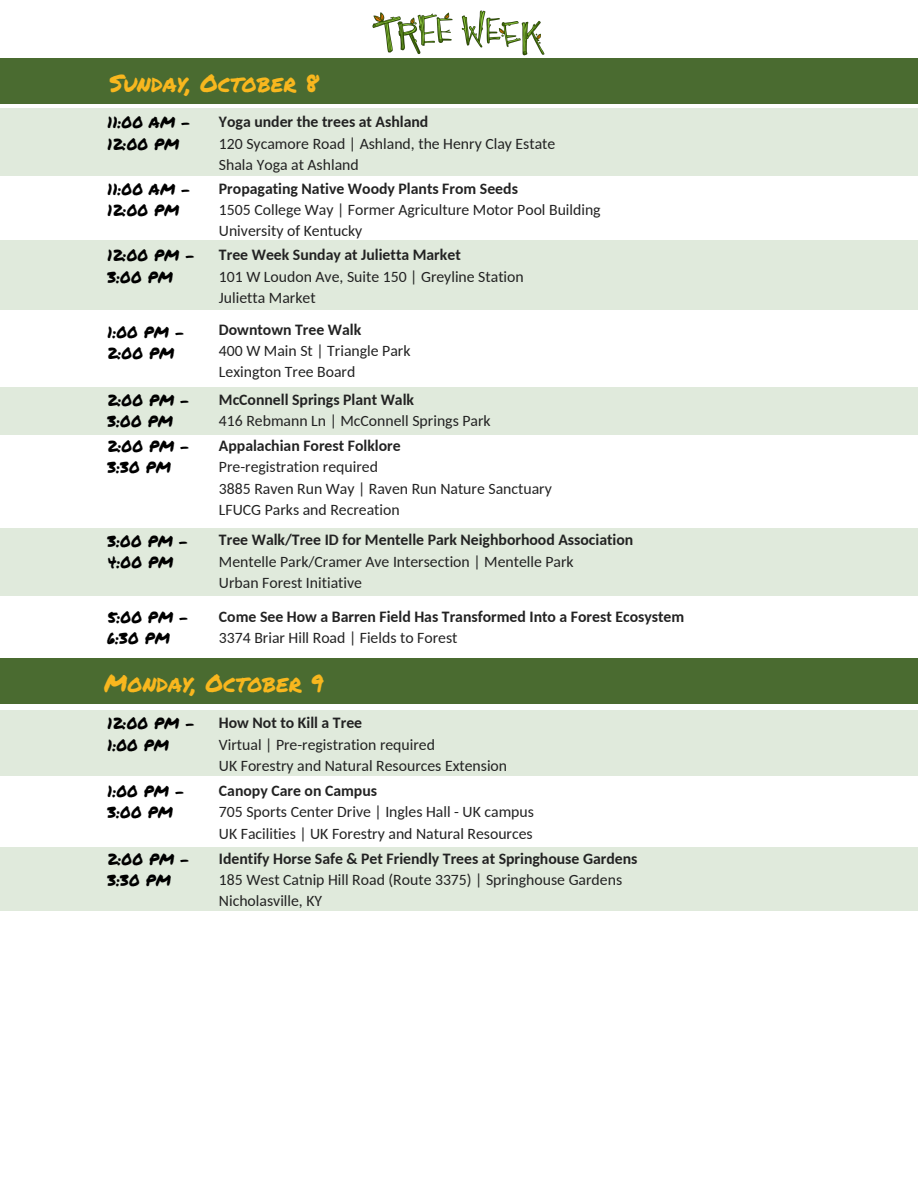
<style>
.page{position:relative;width:918px;height:1188px;background:#fff}
.page>*{position:absolute;margin:0;border:0;box-sizing:border-box;transform-origin:0 0}
.t1{font:24px "Permanent Marker";color:#f8b71e}
.t2{font:15.75px/21.3px "Carlito";color:#222}
.t3{font:700 15.75px "Carlito";color:#222}
.t4{font:15.75px "Permanent Marker";color:#000}
</style>
<div class="page">
<img style="left:372px;top:10px;width:173px;height:46px">
<div style="left:0;top:108px;width:918px;height:68px;background:#e0eadc"></div>
<div style="left:0;top:240px;width:918px;height:70px;background:#e0eadc"></div>
<div style="left:0;top:388px;width:918px;height:47px;background:#e0eadc"></div>
<div style="left:0;top:528px;width:918px;height:68px;background:#e0eadc"></div>
<div style="left:0;top:711px;width:918px;height:65px;background:#e0eadc"></div>
<div style="left:0;top:847px;width:918px;height:63px;background:#e0eadc"></div>
<div style="left:0;top:58px;width:918px;height:45px;background:#4a6b30"></div>
<div style="left:0;top:658px;width:918px;height:46px;background:#4a6b30"></div>
<p class="t1" style="left:109px;top:65px;width:210px">Sunday, October 8</p>
<p class="t4" style="left:108px;top:111px;width:85px">11:00 AM -</p>
<p class="t4" style="left:108px;top:132px;width:73px">12:00 PM</p>
<p class="t4" style="left:108px;top:177px;width:85px">11:00 AM -</p>
<p class="t4" style="left:108px;top:199px;width:73px">12:00 PM</p>
<p class="t4" style="left:108px;top:244px;width:89px">12:00 PM -</p>
<p class="t4" style="left:108px;top:265px;width:67px">3:00 PM</p>
<p class="t4" style="left:108px;top:320px;width:79px">1:00 PM -</p>
<p class="t4" style="left:108px;top:342px;width:68px">2:00 PM</p>
<p class="t4" style="left:108px;top:388px;width:84px">2:00 PM -</p>
<p class="t4" style="left:108px;top:410px;width:67px">3:00 PM</p>
<p class="t4" style="left:108px;top:435px;width:84px">2:00 PM -</p>
<p class="t4" style="left:108px;top:456px;width:65px">3:30 PM</p>
<p class="t4" style="left:108px;top:529px;width:82px">3:00 PM -</p>
<p class="t4" style="left:108px;top:551px;width:67px">4:00 PM</p>
<p class="t4" style="left:108px;top:605px;width:83px">5:00 PM -</p>
<p class="t4" style="left:108px;top:627px;width:64px">6:30 PM</p>
<p class="t3" style="left:219px;top:116px;width:211px">Yoga under the trees at Ashland</p>
<p class="t2" style="left:219px;top:134px;width:338px">120 Sycamore Road | Ashland, the Henry Clay Estate</p>
<p class="t2" style="left:219px;top:156px;width:141px">Shala Yoga at Ashland</p>
<p class="t3" style="left:219px;top:182px;width:300px">Propagating Native Woody Plants From Seeds</p>
<p class="t2" style="left:219px;top:200px;width:383px">1505 College Way | Former Agriculture Motor Pool Building</p>
<p class="t2" style="left:219px;top:222px;width:145px">University of Kentucky</p>
<p class="t3" style="left:219px;top:248px;width:243px">Tree Week Sunday at Julietta Market</p>
<p class="t2" style="left:219px;top:267px;width:306px">101 W Loudon Ave, Suite 150 | Greyline Station</p>
<p class="t2" style="left:219px;top:288px;width:98px">Julietta Market</p>
<p class="t3" style="left:219px;top:323px;width:144px">Downtown Tree Walk</p>
<p class="t2" style="left:219px;top:341px;width:193px">400 W Main St | Triangle Park</p>
<p class="t2" style="left:219px;top:363px;width:138px">Lexington Tree Board</p>
<p class="t3" style="left:219px;top:393px;width:197px">McConnell Springs Plant Walk</p>
<p class="t2" style="left:219px;top:411px;width:273px">416 Rebmann Ln | McConnell Springs Park</p>
<p class="t3" style="left:219px;top:439px;width:183px">Appalachian Forest Folklore</p>
<p class="t2" style="left:219px;top:458px;width:161px">Pre-registration required</p>
<p class="t2" style="left:219px;top:479px;width:334px">3885 Raven Run Way | Raven Run Nature Sanctuary<br>LFUCG Parks and Recreation</p>
<p class="t3" style="left:219px;top:534px;width:416px">Tree Walk/Tree ID for Mentelle Park Neighborhood Association</p>
<p class="t2" style="left:219px;top:552px;width:356px">Mentelle Park/Cramer Ave Intersection | Mentelle Park</p>
<p class="t2" style="left:219px;top:574px;width:145px">Urban Forest Initiative</p>
<p class="t3" style="left:219px;top:610px;width:467px">Come See How a Barren Field Has Transformed Into a Forest Ecosystem</p>
<p class="t2" style="left:219px;top:629px;width:240px">3374 Briar Hill Road | Fields to Forest</p>
<p class="t1" style="left:104px;top:665px;width:221px">Monday, October 9</p>
<p class="t4" style="left:108px;top:712px;width:89px">12:00 PM -</p>
<p class="t4" style="left:108px;top:733px;width:63px">1:00 PM</p>
<p class="t4" style="left:108px;top:780px;width:79px">1:00 PM -</p>
<p class="t4" style="left:108px;top:801px;width:67px">3:00 PM</p>
<p class="t4" style="left:108px;top:847px;width:84px">2:00 PM -</p>
<p class="t4" style="left:108px;top:869px;width:65px">3:30 PM</p>
<p class="t3" style="left:219px;top:716px;width:145px">How Not to Kill a Tree</p>
<p class="t2" style="left:219px;top:735px;width:218px">Virtual | Pre-registration required</p>
<p class="t2" style="left:219px;top:756px;width:290px">UK Forestry and Natural Resources Extension</p>
<p class="t3" style="left:219px;top:784px;width:160px">Canopy Care on Campus</p>
<p class="t2" style="left:219px;top:803px;width:316px">705 Sports Center Drive | Ingles Hall - UK campus</p>
<p class="t2" style="left:219px;top:824px;width:315px">UK Facilities | UK Forestry and Natural Resources</p>
<p class="t3" style="left:219px;top:852px;width:420px">Identify Horse Safe &amp; Pet Friendly Trees at Springhouse Gardens</p>
<p class="t2" style="left:219px;top:870px;width:405px">185 West Catnip Hill Road (Route 3375) | Springhouse Gardens</p>
<p class="t2" style="left:219px;top:892px;width:105px">Nicholasville, KY</p>
</div>
